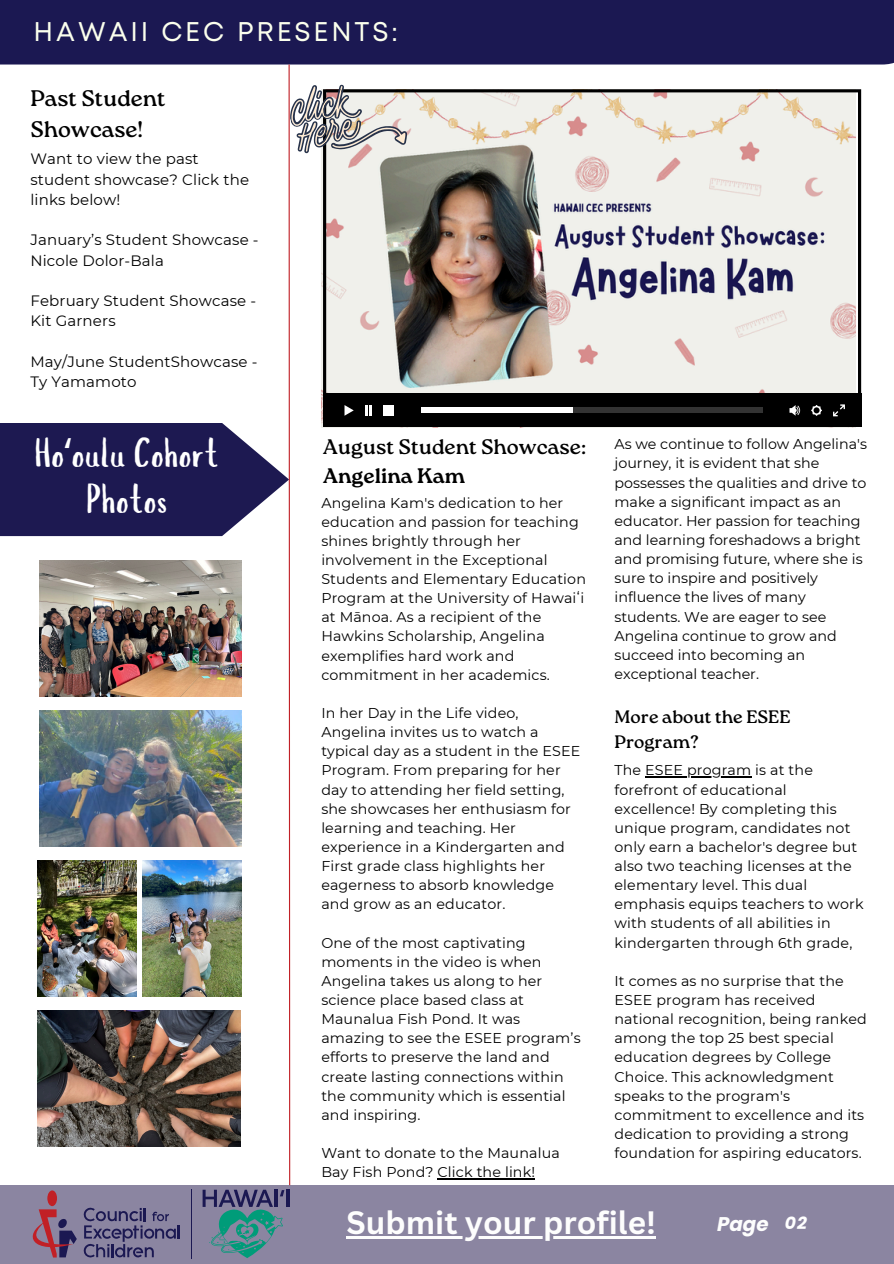
<style>
.page{position:relative;width:894px;height:1264px;background:#fff}
.page>*{position:absolute;margin:0;border:0;box-sizing:border-box;transform-origin:0 0}
.t1{font:40.35px/46.2px "Slopes";color:#fff;text-align:center}
.t2{font:700 31.5px "Canva Sans";color:#fdfdfd}
.t3{font:27px "Mont";letter-spacing:.11em;color:#fbffed}
.t4{font:22.5px/30.3px "Roca One";color:#000}
.t5{font:21px/29.2px "Roca One";color:#000}
.t6{font:italic 700 19.8px "Poppins";color:#fdfdfd}
.t7{font:18px/24.8px "Roca One";color:#000}
.t8{font:italic 700 17.25px "Poppins";color:#fff}
.t9{font:15px/20.2px "Montserrat";letter-spacing:.01em;color:#000}
.t10{font:14.25px/19.2px "Montserrat";letter-spacing:.01em;color:#000}
.s1{font-family:"Noto Sans"}
.s2{font-weight:700}
</style>
<div class="page">
<div style="left:0;top:0;width:893px;height:64px;background:#1b1852"></div>
<div style="left:0;top:1185px;width:893px;height:78px;background:#8b85a1"></div>
<hr style="left:191px;top:1189px;width:1px;height:70px;background:#1b1852">
<img style="left:409px;top:89px;width:451px;height:305px">
<div style="left:323px;top:394px;width:537px;height:33px;background:#000"></div>
<svg style="left:833px;top:404px;width:11px;height:12px"></svg>
<svg style="left:811px;top:405px;width:10px;height:11px"></svg>
<svg style="left:789px;top:405px;width:10px;height:11px"></svg>
<div style="left:421px;top:408px;width:341px;height:5px;background:#333"></div>
<div style="left:421px;top:408px;width:151px;height:5px;background:#fff"></div>
<img style="left:0;top:64px;width:409px;height:1194px">
<hr style="left:346px;top:1236px;width:310px;height:2px;background:#fdfdfd">
<hr style="left:437px;top:1178px;width:98px;height:1px;background:#000">
<hr style="left:645px;top:776px;width:106px;height:1px;background:#000">
<p class="t3" style="left:34px;top:22px;width:366px">HAWAII CEC PRESENTS:</p>
<p class="t4" style="left:30px;top:83px;width:136px">Past Student<br>Showcase!</p>
<p class="t9" style="left:30px;top:149px;width:220px">Want to view the past student showcase? Click the links below!</p>
<p class="t9" style="left:30px;top:230px;width:230px">January’s Student Showcase -<br>Nicole Dolor-Bala</p>
<p class="t9" style="left:30px;top:291px;width:227px">February Student Showcase -<br>Kit Garners</p>
<p class="t9" style="left:30px;top:351px;width:228px">May/June StudentShowcase -</p>
<h6 class="t9" style="left:30px;top:372px;width:108px">Ty Yamamoto</h6>
<p class="t1" style="left:35px;top:433px;width:185px">Ho<span class="s1">ʻ</span>oulu Cohort<br>Photos</p>
<p class="t5" style="left:323px;top:432px;width:264px">August Student Showcase:<br><span class="s2">Angelina Kam</span></p>
<h1 class="t10" style="left:321px;top:493px;width:266px">Angelina Kam's dedication to her education and passion for teaching shines brightly through her involvement in the Exceptional<br>Students and Elementary Education<br>Program at the University of Hawaiʻi at Mānoa. As a recipient of the<br>Hawkins Scholarship, Angelina exemplifies hard work and commitment in her academics.</h1>
<p class="t10" style="left:321px;top:703px;width:260px">In her Day in the Life video,<br>Angelina invites us to watch a typical day as a student in the ESEE<br>Program. From preparing for her day to attending her field setting, she showcases her enthusiasm for learning and teaching. Her experience in a Kindergarten and<br>First grade class highlights her eagerness to absorb knowledge and grow as an educator.</p>
<h4 class="t10" style="left:321px;top:932px;width:261px">One of the most captivating moments in the video is when<br>Angelina takes us along to her science place based class at<br>Maunalua Fish Pond. It was amazing to see the ESEE program’s efforts to preserve the land and create lasting connections within the community which is essential and inspiring.</h4>
<p class="t10" style="left:321px;top:1143px;width:240px">Want to donate to the Maunalua<br>Bay Fish Pond? Click the link!</p>
<h2 class="t10" style="left:614px;top:434px;width:254px">As we continue to follow Angelina's journey, it is evident that she possesses the qualities and drive to make a significant impact as an educator. Her passion for teaching and learning foreshadows a bright and promising future, where she is sure to inspire and positively influence the lives of many students. We are eager to see<br>Angelina continue to grow and succeed into becoming an exceptional teacher.</h2>
<p class="t7" style="left:614px;top:704px;width:177px">More about the ESEE<br>Program?</p>
<p class="t10" style="left:614px;top:760px;width:200px">The ESEE program is at the</p>
<p class="t10" style="left:614px;top:779px;width:250px">forefront of educational excellence! By completing this unique program, candidates not only earn a bachelor's degree but also two teaching licenses at the elementary level. This dual emphasis equips teachers to work with students of all abilities in kindergarten through 6th grade,</p>
<p class="t10" style="left:614px;top:971px;width:231px">It comes as no surprise that the</p>
<p class="t10" style="left:614px;top:990px;width:254px">ESEE program has received national recognition, being ranked among the top 25 best special education degrees by College<br>Choice. This acknowledgment speaks to the program's commitment to excellence and its dedication to providing a strong foundation for aspiring educators.</p>
<p class="t2" style="left:346px;top:1200px;width:311px">Submit your profile!</p>
<p class="t6" style="left:717px;top:1210px;width:53px">Page</p>
<p class="t8" style="left:784px;top:1211px;width:24px">02</p>
</div>
